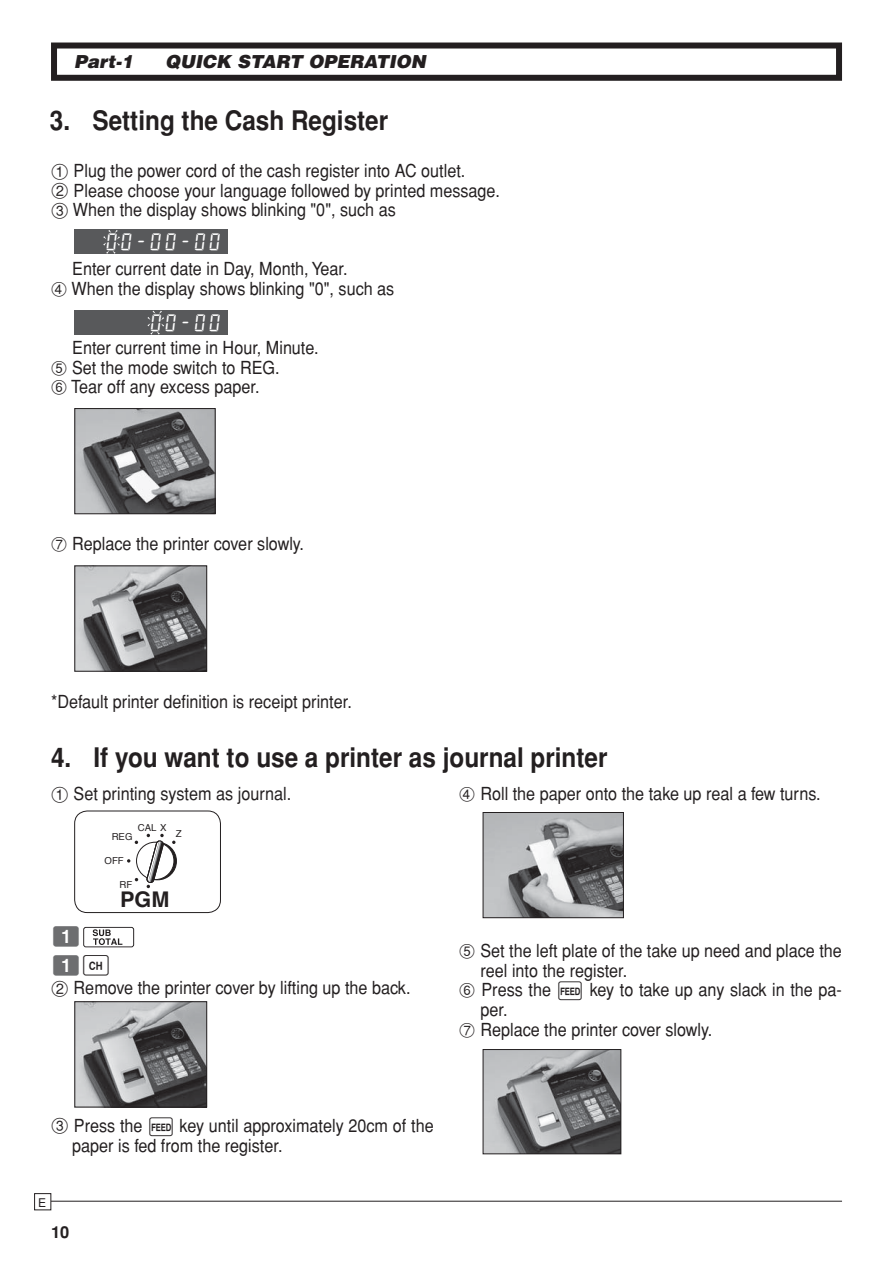
<style>
.page{position:relative;width:893px;height:1263px;background:#fff}
.page>*{position:absolute;margin:0;border:0;box-sizing:border-box;transform-origin:0 0}
.t1{font:700 27px "Helvetica";color:#231f20;scale:.9 1}
.t2{font:700 21.6px "Helvetica";color:#231f20}
.t3{font:18px/19.6px "Helvetica";color:#231f20;scale:.9 1}
.t4{font:italic 900 18px "Helvetica";color:#231f20}
.t5{font:18px "Seven Seg";color:#fff}
.t6{font:18px/28.3px "KT270";color:#6d6e70}
.t7{font:700 16.5px "Helvetica";color:#231f20}
.t8{font:12px "Helvetica";color:#231f20}
.t9{font:9.6px "Helvetica";color:#231f20}
.s1{font-family:"KT270"}
.s2{font-family:"KT270";font-size:16.5px}
.s3{color:#231f20}
</style>
<div class="page">
<hr style="left:51px;top:1201px;width:791px;height:1px;background:#231f20">
<div style="left:34px;top:1193px;width:17px;height:17px;border:1px solid #231f20"></div>
<div style="left:51px;top:43px;width:791px;height:38px;border:6px solid #231f20"></div>
<div style="left:74px;top:230px;width:153px;height:24px;background:#58595b"></div>
<svg style="left:103px;top:230px;width:17px;height:24px"></svg>
<div style="left:74px;top:310px;width:153px;height:25px;background:#58595b"></div>
<svg style="left:147px;top:311px;width:17px;height:24px"></svg>
<img style="left:76px;top:410px;width:138px;height:102px">
<div style="left:74px;top:408px;width:142px;height:106px;border:1px solid #231f20"></div>
<img style="left:76px;top:568px;width:129px;height:102px">
<div style="left:74px;top:566px;width:133px;height:106px;border:1px solid #231f20"></div>
<div style="left:74px;top:811px;width:147px;height:102px;border:1px solid #231f20;border-radius:13px"></div>
<div style="left:139px;top:842px;width:37px;height:38px;background:#231f20;border-radius:50%"></div>
<div style="left:139px;top:842px;width:38px;height:38px;border:1px solid #231f20;border-radius:50%"></div>
<div style="left:137px;top:842px;width:37px;height:38px;background:#fff;border-radius:50%"></div>
<div style="left:136px;top:842px;width:38px;height:38px;border:1px solid #231f20;border-radius:50%"></div>
<svg style="left:127px;top:859px;width:3px;height:4px"></svg>
<svg style="left:146px;top:834px;width:18px;height:54px"></svg>
<img style="left:76px;top:1003px;width:129px;height:102px">
<div style="left:74px;top:1001px;width:133px;height:106px;border:1px solid #231f20"></div>
<img style="left:485px;top:814px;width:137px;height:102px">
<div style="left:483px;top:812px;width:141px;height:106px;border:1px solid #231f20"></div>
<img style="left:485px;top:1051px;width:134px;height:101px">
<div style="left:483px;top:1049px;width:138px;height:105px;border:1px solid #231f20"></div>
<svg style="left:83px;top:927px;width:51px;height:20px"></svg>
<p class="t4" style="left:74px;top:56px;width:61px">Part-1</p>
<p class="t4" style="left:165px;top:56px;width:262px">QUICK START OPERATION</p>
<h1 class="t1" style="left:50px;top:110px;width:377px">3. Setting the Cash Register</h1>
<p class="t3" style="left:51px;top:163px;width:500px"><span class="s1">!</span> Plug the power cord of the cash register into AC outlet.<br><span class="s1">@</span> Please choose your language followed by printed message. <span class="s1">#</span> When the display shows blinking "0", such as</p>
<p class="t5" style="left:104px;top:233px;width:119px">00-00-00</p>
<p class="t3" style="left:51px;top:261px;width:383px;text-indent:21px">Enter current date in Day, Month, Year.<br><span class="s2">$</span> When the display shows blinking "0", such as</p>
<p class="t5" style="left:149px;top:314px;width:75px">00-00</p>
<p class="t3" style="left:51px;top:340px;width:299px;text-indent:21px">Enter current time in Hour, Minute. <span class="s2">%</span> Set the mode switch to REG.<br><span class="s2">^</span> Tear off any excess paper.</p>
<p class="t3" style="left:51px;top:536px;width:283px"><span class="s2">&amp;</span> Replace the printer cover slowly.</p>
<p class="t3" style="left:51px;top:693px;width:336px">*Default printer definition is receipt printer.</p>
<h1 class="t1" style="left:51px;top:748px;width:620px">4. If you want to use a printer as journal printer</h1>
<p class="t3" style="left:51px;top:786px;width:268px"><span class="s1">!</span> Set printing system as journal.</p>
<p class="t3" style="left:459px;top:786px;width:403px"><span class="s2">$</span> Roll the paper onto the take up real a few turns.</p>
<p class="t9" style="left:138px;top:823px;width:30px">CAL X</p>
<p class="t9" style="left:112px;top:832px;width:22px">REG</p>
<p class="t9" style="left:105px;top:856px;width:21px">OFF</p>
<p class="t9" style="left:120px;top:880px;width:14px">RF</p>
<p class="t2" style="left:120px;top:890px;width:51px">PGM</p>
<p class="t9" style="left:176px;top:830px;width:7px">Z</p>
<p class="t6" style="left:51px;top:922px;width:62px">Z<br>Z<span class="s3">u</span></p>
<p class="t3" style="left:51px;top:980px;width:401px"><span class="s1">@</span> Remove the printer cover by lifting up the back.</p>
<p class="t3" style="left:459px;top:943px;width:427px"><span class="s2">%</span> Set the left plate of the take up need and place the</p>
<p class="t3" style="left:480px;top:962px;width:165px">reel into the register.</p>
<p class="t3" style="left:459px;top:982px;width:427px"><span class="s2">^</span> Press the <span class="s2">l</span> key to take up any slack in the pa-</p>
<p class="t3" style="left:480px;top:1002px;width:32px">per.</p>
<p class="t3" style="left:459px;top:1021px;width:283px"><span class="s2">&amp;</span> Replace the printer cover slowly.</p>
<p class="t3" style="left:72px;top:1117px;width:403px;text-indent:-21px"><span class="s1">#</span> Press the <span class="s2">l</span> key until approximately 20cm of the paper is fed from the register.</p>
<p class="t8" style="left:38px;top:1198px;width:10px">E</p>
<p class="t7" style="left:51px;top:1226px;width:20px">10</p>
</div>
